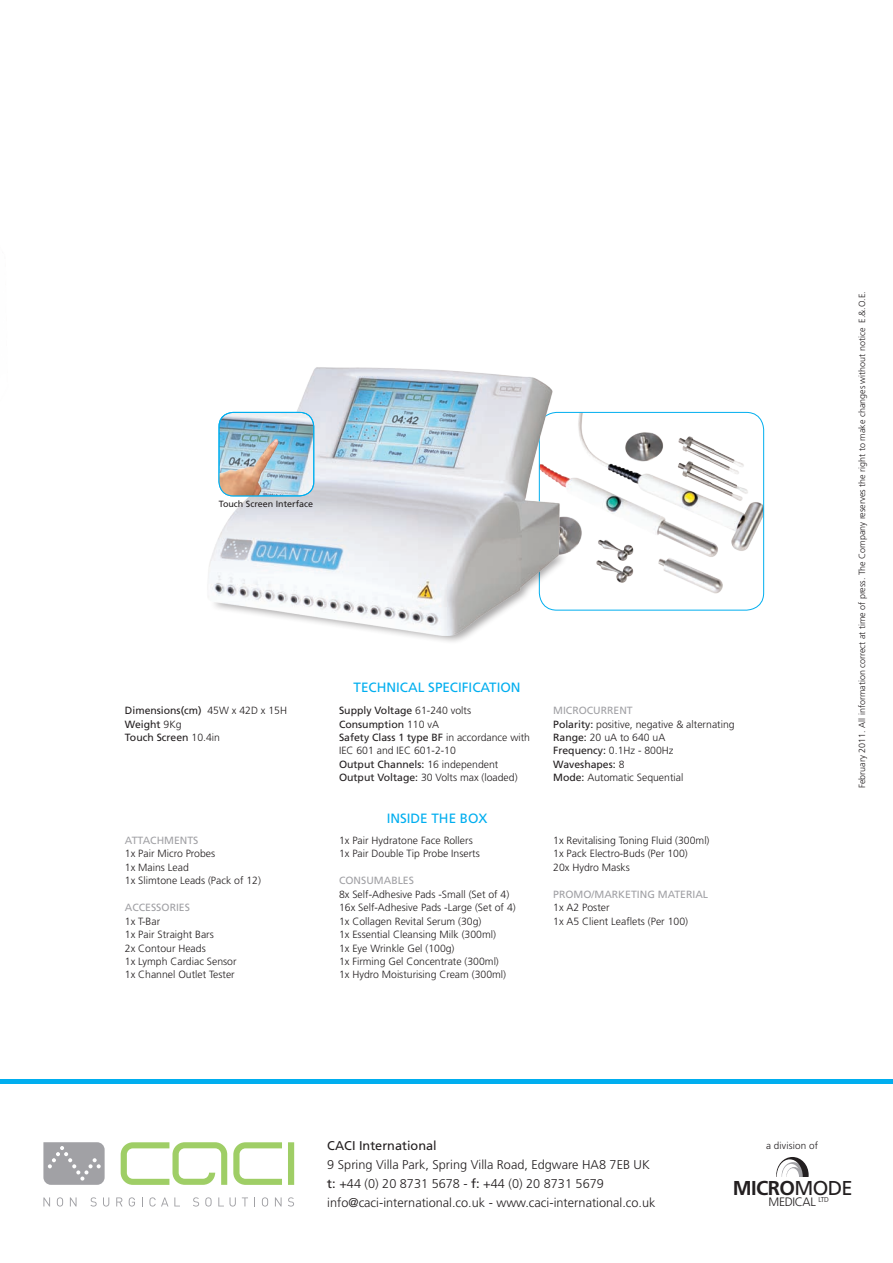
<style>
.page{position:relative;width:893px;height:1263px;background:#fff}
.page>*{position:absolute;margin:0;border:0;box-sizing:border-box;transform-origin:0 0}
.t1{font:700 20.1px "Frutiger";letter-spacing:-.03em;color:#231f20}
.t2{font:13.5px "Frutiger";color:#00aeef}
.t3{font:300 12.75px "Frutiger";color:#231f20}
.t4{font:12.75px "Frutiger";color:#231f20}
.t5{font:300 12.15px "Frutiger";letter-spacing:-.03em;color:#231f20}
.t6{font:300 10.5px/13.5px "Frutiger";color:#231f20}
.t7{font:10.5px "Frutiger";color:#231f20}
.t8{font:10.5px "Frutiger";color:#a1a1a5}
.t9{font:300 9.9px "Frutiger";letter-spacing:.015em;color:#231f20}
.t10{font:300 9px "Frutiger";color:#231f20}
.t11{font:9px "Frutiger";color:#231f20}
.s1{font-weight:300}
.s2{font-weight:400}
</style>
<div class="page">
<div style="left:0;top:1079px;width:893px;height:5px;background:#00aeef"></div>
<svg style="left:121px;top:1142px;width:173px;height:43px"></svg>
<svg style="left:43px;top:1142px;width:62px;height:43px;background:#aaaaad"></svg>
<svg style="left:43px;top:1197px;width:7px;height:9px"></svg>
<svg style="left:57px;top:1197px;width:6px;height:9px"></svg>
<svg style="left:70px;top:1197px;width:7px;height:9px"></svg>
<svg style="left:90px;top:1197px;width:7px;height:9px"></svg>
<svg style="left:103px;top:1197px;width:6px;height:9px"></svg>
<svg style="left:116px;top:1197px;width:7px;height:9px"></svg>
<svg style="left:129px;top:1197px;width:6px;height:9px"></svg>
<svg style="left:149px;top:1197px;width:19px;height:9px"></svg>
<svg style="left:174px;top:1197px;width:6px;height:9px"></svg>
<svg style="left:193px;top:1197px;width:6px;height:9px"></svg>
<svg style="left:205px;top:1197px;width:7px;height:9px"></svg>
<svg style="left:218px;top:1197px;width:6px;height:9px"></svg>
<svg style="left:230px;top:1197px;width:6px;height:9px"></svg>
<svg style="left:242px;top:1197px;width:6px;height:9px"></svg>
<svg style="left:262px;top:1197px;width:6px;height:9px"></svg>
<svg style="left:275px;top:1197px;width:7px;height:9px"></svg>
<svg style="left:288px;top:1197px;width:6px;height:9px"></svg>
<svg style="left:776px;top:1157px;width:33px;height:20px"></svg>
<img style="left:571px;top:412px;width:193px;height:189px">
<div style="left:539px;top:412px;width:225px;height:198px;border:1px solid #00aeef;border-radius:17px"></div>
<div style="left:207px;top:524px;width:369px;height:127px;background:#fff"></div>
<img style="left:208px;top:367px;width:363px;height:268px">
<img style="left:219px;top:412px;width:95px;height:84px">
<img style="left:219px;top:434px;width:65px;height:62px">
<div style="left:219px;top:412px;width:95px;height:84px;border:1px solid #00aeef;border-radius:14px"></div>
<p class="t11" style="left:219px;top:499px;width:96px">Touch Screen Interface</p>
<p class="t7" style="left:125px;top:704px;width:164px">Dimensions(cm) <span class="s1">45W x 42D x 15H</span></p>
<p class="t7" style="left:125px;top:718px;width:58px">Weight <span class="s1">9Kg</span></p>
<p class="t7" style="left:125px;top:731px;width:97px">Touch Screen <span class="s1">10.4in</span></p>
<p class="t8" style="left:125px;top:834px;width:75px">ATTACHMENTS</p>
<p class="t6" style="left:125px;top:847px;width:92px">1x Pair Micro Probes<br>1x Mains Lead</p>
<p class="t6" style="left:125px;top:874px;width:138px">1x Slimtone Leads (Pack of 12)</p>
<p class="t8" style="left:125px;top:901px;width:67px">ACCESSORIES</p>
<p class="t6" style="left:125px;top:914px;width:37px">1x T-Bar</p>
<p class="t6" style="left:125px;top:928px;width:90px">1x Pair Straight Bars</p>
<p class="t6" style="left:125px;top:941px;width:82px">2x Contour Heads</p>
<p class="t6" style="left:125px;top:954px;width:113px">1x Lymph Cardiac Sensor</p>
<p class="t6" style="left:125px;top:968px;width:111px">1x Channel Outlet Tester</p>
<p class="t2" style="left:354px;top:680px;width:169px">TECHNICAL SPECIFICATION</p>
<p class="t7" style="left:339px;top:704px;width:134px">Supply Voltage <span class="s1">61-240 volts</span></p>
<p class="t7" style="left:339px;top:718px;width:101px">Consumption <span class="s1">110 vA</span></p>
<p class="t6" style="left:339px;top:731px;width:193px"><span class="s2">Safety Class 1 type BF</span> in accordance with<br>IEC 601 and IEC 601-2-10</p>
<p class="t7" style="left:339px;top:758px;width:161px">Output Channels: <span class="s1">16 independent</span></p>
<p class="t6" style="left:339px;top:771px;width:180px"><span class="s2">Output Voltage:</span> 30 Volts max (loaded)</p>
<p class="t2" style="left:387px;top:810px;width:102px">INSIDE THE BOX</p>
<p class="t6" style="left:339px;top:833px;width:135px">1x Pair Hydratone Face Rollers</p>
<p class="t6" style="left:339px;top:847px;width:142px">1x Pair Double Tip Probe Inserts</p>
<p class="t8" style="left:339px;top:874px;width:76px">CONSUMABLES</p>
<p class="t6" style="left:339px;top:887px;width:178px">8x Self-Adhesive Pads -Small (Set of 4)<br>16x Self-Adhesive Pads -Large (Set of 4)<br>1x Collagen Revital Serum (30g)<br>1x Essential Cleansing Milk (300ml)<br>1x Eye Wrinkle Gel (100g)<br>1x Firming Gel Concentrate (300ml)<br>1x Hydro Moisturising Cream (300ml)</p>
<p class="t8" style="left:553px;top:704px;width:81px">MICROCURRENT</p>
<p class="t6" style="left:553px;top:717px;width:183px"><span class="s2">Polarity:</span> positive, negative &amp; alternating</p>
<p class="t6" style="left:553px;top:730px;width:114px"><span class="s2">Range:</span> 20 uA to 640 uA</p>
<p class="t6" style="left:553px;top:744px;width:122px"><span class="s2">Frequency:</span> 0.1Hz - 800Hz</p>
<p class="t7" style="left:553px;top:758px;width:73px">Waveshapes: <span class="s1">8</span></p>
<p class="t6" style="left:553px;top:771px;width:132px"><span class="s2">Mode:</span> Automatic Sequential</p>
<p class="t6" style="left:553px;top:833px;width:158px">1x Revitalising Toning Fluid (300ml)</p>
<p class="t6" style="left:553px;top:847px;width:136px">1x Pack Electro-Buds (Per 100)<br>20x Hydro Masks</p>
<p class="t8" style="left:553px;top:888px;width:156px">PROMO/MARKETING MATERIAL</p>
<p class="t6" style="left:553px;top:901px;width:58px">1x A2 Poster</p>
<p class="t6" style="left:553px;top:914px;width:136px">1x A5 Client Leaflets (Per 100)</p>
<p class="t10" style="left:857px;top:788px;width:498px;rotate:-90deg">February 2011. All information correct at time of press. The Company reserves the right to make changes without notice E.&amp;.O.E.</p>
<p class="t4" style="left:327px;top:1138px;width:111px">CACI International</p>
<p class="t3" style="left:327px;top:1157px;width:324px">9 Spring Villa Park, Spring Villa Road, Edgware HA8 7EB UK</p>
<p class="t3" style="left:327px;top:1176px;width:278px"><span class="s2">t:</span> +44 (0) 20 8731 5678 - <span class="s2">f:</span> +44 (0) 20 8731 5679</p>
<p class="t3" style="left:327px;top:1195px;width:330px">info@caci-international.co.uk - www.caci-international.co.uk</p>
<p class="t9" style="left:766px;top:1140px;width:53px">a division of</p>
<h1 class="t1" style="left:733px;top:1176px;width:122px">MICRO<span class="s2">MODE</span></h1>
<p class="t5" style="left:769px;top:1195px;width:62px">MEDICAL <sup>LTD</sup></p>
</div>
